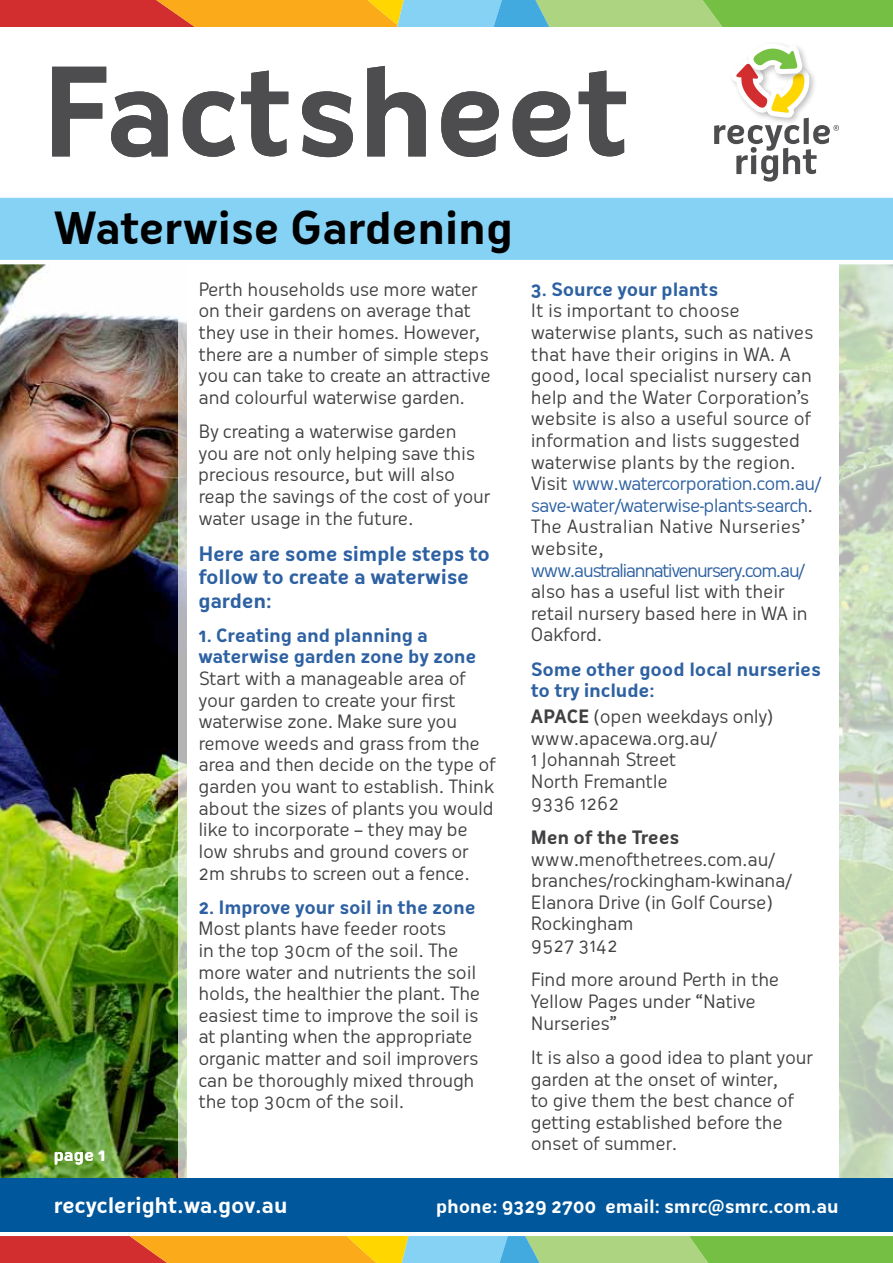
<style>
.page{position:relative;width:893px;height:1263px;background:#fff}
.page>*{position:absolute;margin:0;border:0;box-sizing:border-box;transform-origin:0 0}
.t1{font:700 119.4px "Oceania";letter-spacing:-.01em;color:#4d4d4f}
.t2{font:700 43.2px "Oceania";letter-spacing:-.01em;color:#000}
.t3{font:700 21px "Oceania";letter-spacing:-.02em;color:#fff}
.t4{font:700 19.5px/23.4px "Oceania";letter-spacing:-.015em;color:#2d61a2}
.t5{font:18px/21.6px "Oceania";letter-spacing:-.02em;color:#414042}
.subheading{font:700 18px/21.6px "Oceania";letter-spacing:-.01em;color:#2d61a2}
.t6{font:700 18px "Oceania";letter-spacing:-.005em;color:#fff}
.t7{font:700 16.5px "Oceania";color:#fff}
.s1{color:#2d61a2}
.s2{font-weight:700}
</style>
<div class="page">
<img style="left:177px;top:264px;width:716px;height:914px">
<img style="left:0;top:264px;width:177px;height:914px">
<div style="left:187px;top:257px;width:652px;height:921px;background:#fff"></div>
<div style="left:0;top:197px;width:893px;height:63px;background:#85d2f5"></div>
<svg style="left:714px;top:44px;width:125px;height:138px"></svg>
<svg style="left:0;top:1236px;width:893px;height:27px;background:#b6a857"></svg>
<svg style="left:0;top:0;width:893px;height:27px;background:#b3a35b"></svg>
<div style="left:0;top:1178px;width:893px;height:53px;background:#00579b"></div>
<h1 class="t1" style="left:41px;top:42px;width:592px">Factsheet</h1>
<h2 class="t2" style="left:54px;top:203px;width:460px">Waterwise Gardening</h2>
<p class="t5" style="left:198px;top:278px;width:294px">Perth households use more water on their gardens on average that they use in their homes. However, there are a number of simple steps you can take to create an attractive and colourful waterwise garden.</p>
<p class="t5" style="left:198px;top:421px;width:294px">By creating a waterwise garden you are not only helping save this precious resource, but will also reap the savings of the cost of your water usage in the future.</p>
<p class="t4" style="left:198px;top:542px;width:293px">Here are some simple steps to follow to create a waterwise garden:</p>
<p class="subheading" style="left:198px;top:624px;width:280px">1. Creating and planning a waterwise garden zone by zone</p>
<p class="t5" style="left:198px;top:668px;width:299px">Start with a manageable area of your garden to create your first waterwise zone. Make sure you remove weeds and grass from the area and then decide on the type of garden you want to establish. Think about the sizes of plants you would like to incorporate – they may be low shrubs and ground covers or<br>2m shrubs to screen out a fence.</p>
<p class="subheading" style="left:198px;top:896px;width:279px">2. Improve your soil in the zone</p>
<p class="t5" style="left:198px;top:918px;width:283px">Most plants have feeder roots<br>in the top 30cm of the soil. The more water and nutrients the soil holds, the healthier the plant. The easiest time to improve the soil is at planting when the appropriate organic matter and soil improvers can be thoroughly mixed through the top 30cm of the soil.</p>
<p class="t7" style="left:54px;top:1145px;width:53px">page 1</p>
<p class="subheading" style="left:531px;top:278px;width:189px">3. Source your plants</p>
<p class="t5" style="left:531px;top:300px;width:291px">It is important to choose waterwise plants, such as natives that have their origins in WA. A good, local specialist nursery can help and the Water Corporation’s website is also a useful source of information and lists suggested waterwise plants by the region.<br>Visit <span class="s1">www.watercorporation.com.au/ save-water/waterwise-plants-search</span>.<br>The Australian Native Nurseries’ website, <span class="s1">www.australiannativenursery.com.au/ </span>also has a useful list with their retail nursery based here in WA in<br>Oakford.</p>
<p class="subheading" style="left:531px;top:658px;width:291px">Some other good local nurseries to try include:</p>
<p class="t5" style="left:531px;top:706px;width:244px"><span class="s2">APACE</span> (open weekdays only) www.apacewa.org.au/<br>1 Johannah Street<br>North Fremantle<br>9336 1262</p>
<p class="t5" style="left:531px;top:826px;width:262px"><span class="s2">Men of the Trees </span>www.menofthetrees.com.au/ branches/rockingham-kwinana/<br>Elanora Drive (in Golf Course)<br>Rockingham<br>9527 3142</p>
<p class="t5" style="left:531px;top:969px;width:250px">Find more around Perth in the<br>Yellow Pages under “Native<br>Nurseries”</p>
<p class="t5" style="left:531px;top:1046px;width:284px">It is also a good idea to plant your garden at the onset of winter,<br>to give them the best chance of getting established before the onset of summer.</p>
<p class="t3" style="left:54px;top:1192px;width:235px">recycleright.wa.gov.au</p>
<p class="t6" style="left:436px;top:1195px;width:404px">phone: 9329 2700 email: smrc@smrc.com.au</p>
</div>
